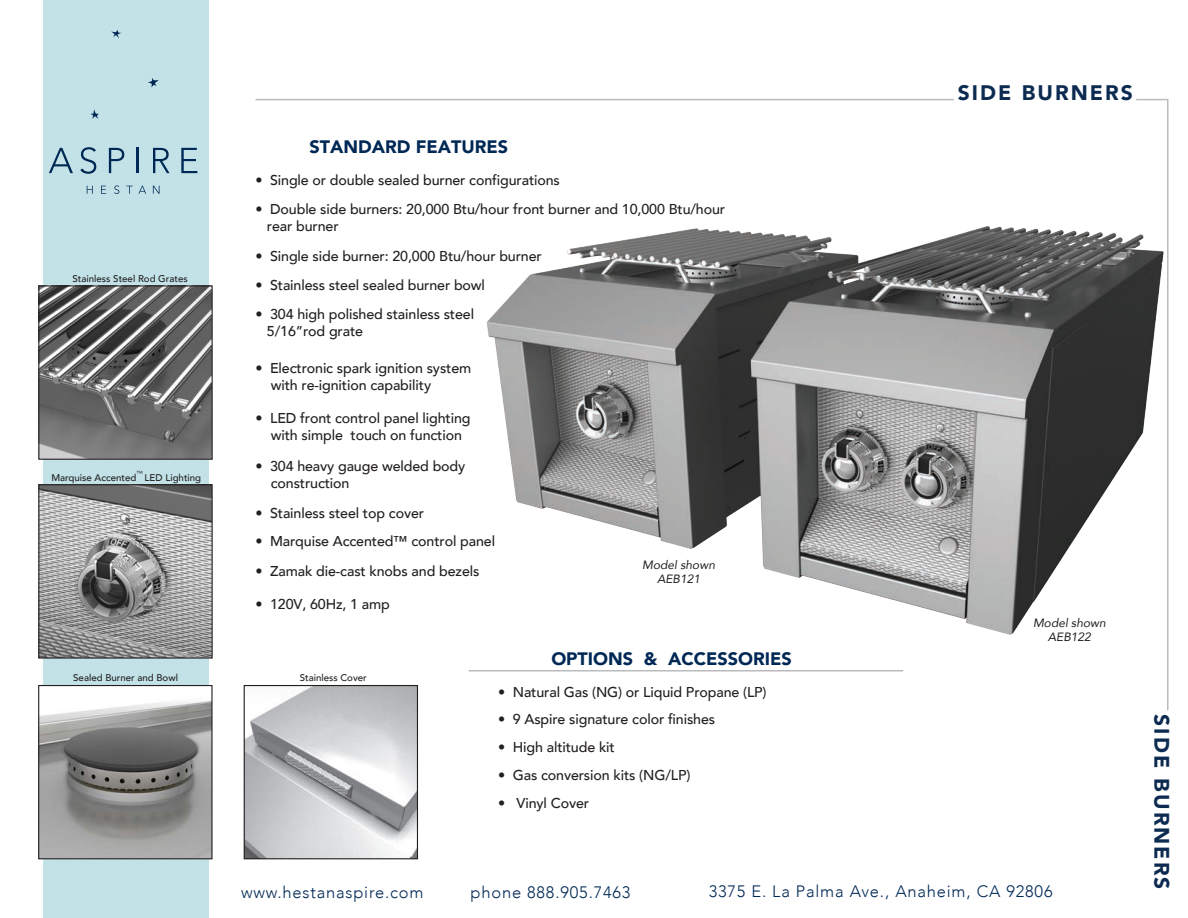
<style>
.page{position:relative;width:1188px;height:918px;background:#fff}
.page>*{position:absolute;margin:0;border:0;box-sizing:border-box;transform-origin:0 0}
.t1{font:900 21px "Avenir";letter-spacing:.1em;color:#0d2b51}
.t2{font:900 18px "Avenir";color:#002855}
.t3{font:300 16.5px "Avenir";letter-spacing:.05em;color:#002855}
.t4{font:500 14.25px/17.1px "Avenir";letter-spacing:-.01em;color:#231f20}
.t5{font:italic 12px/14.4px "Avenir";color:#231f20;text-align:center}
.t6{font:500 9.75px "Avenir";color:#231f20}
.t7{font:5.25px "Absara Sans OT";color:#231f20}
</style>
<div class="page">
<div style="left:43px;top:0;width:165px;height:918px;background:#c2e2e8"></div>
<svg style="left:49px;top:148px;width:24px;height:25px"></svg>
<svg style="left:80px;top:147px;width:16px;height:27px"></svg>
<svg style="left:109px;top:148px;width:15px;height:25px"></svg>
<hr style="left:137px;top:148px;width:2px;height:25px;background:#002855">
<svg style="left:153px;top:148px;width:17px;height:25px"></svg>
<svg style="left:181px;top:148px;width:16px;height:25px"></svg>
<svg style="left:87px;top:186px;width:6px;height:8px"></svg>
<svg style="left:101px;top:186px;width:5px;height:8px"></svg>
<svg style="left:114px;top:185px;width:5px;height:9px"></svg>
<svg style="left:126px;top:186px;width:20px;height:8px"></svg>
<svg style="left:153px;top:186px;width:7px;height:8px"></svg>
<svg style="left:90px;top:109px;width:9px;height:10px"></svg>
<svg style="left:147px;top:78px;width:12px;height:9px"></svg>
<svg style="left:111px;top:30px;width:11px;height:8px"></svg>
<img style="left:40px;top:687px;width:171px;height:170px">
<img style="left:40px;top:486px;width:171px;height:171px">
<img style="left:40px;top:287px;width:171px;height:171px">
<img style="left:246px;top:687px;width:170px;height:170px">
<div style="left:38px;top:484px;width:175px;height:175px;border:1px solid #231f20"></div>
<div style="left:38px;top:685px;width:175px;height:174px;border:1px solid #231f20"></div>
<div style="left:38px;top:285px;width:175px;height:175px;border:1px solid #231f20"></div>
<div style="left:244px;top:685px;width:174px;height:174px;border:1px solid #231f20"></div>
<img style="left:486px;top:226px;width:678px;height:409px">
<hr style="left:469px;top:670px;width:434px;height:2px;background:#babbbe">
<hr style="left:255px;top:99px;width:699px;height:1px;background:#babbbe">
<hr style="left:1136px;top:99px;width:32px;height:1px;background:#babbbe">
<hr style="left:1167px;top:99px;width:2px;height:611px;background:#babbbe">
<p class="t2" style="left:310px;top:132px;width:200px">STANDARD FEATURES</p>
<p class="t6" style="left:73px;top:270px;width:117px">Stainless Steel Rod Grates</p>
<p class="t7" style="left:137px;top:469px;width:8px">™</p>
<p class="t6" style="left:51px;top:469px;width:151px">Marquise Accented LED Lighting</p>
<p class="t4" style="left:255px;top:171px;width:306px">• Single or double sealed burner configurations</p>
<p class="t4" style="left:267px;top:200px;width:460px;text-indent:-12px">• Double side burners: 20,000 Btu/hour front burner and 10,000 Btu/hour rear burner</p>
<p class="t4" style="left:255px;top:246px;width:288px">• Single side burner: 20,000 Btu/hour burner</p>
<p class="t4" style="left:255px;top:276px;width:231px">• Stainless steel sealed burner bowl</p>
<p class="t4" style="left:267px;top:304px;width:209px;text-indent:-12px">• 304 high polished stainless steel<br>5/16”rod grate</p>
<p class="t4" style="left:271px;top:359px;width:202px;text-indent:-15px">• Electronic spark ignition system with re-ignition capability</p>
<p class="t4" style="left:255px;top:408px;width:217px;text-align:center">• LED front control panel lighting with simple touch on function</p>
<p class="t4" style="left:271px;top:457px;width:196px;text-indent:-15px">• 304 heavy gauge welded body construction</p>
<p class="t4" style="left:255px;top:503px;width:170px">• Stainless steel top cover</p>
<p class="t4" style="left:255px;top:532px;width:241px">• Marquise Accented™ control panel</p>
<p class="t4" style="left:255px;top:561px;width:226px">• Zamak die-cast knobs and bezels</p>
<p class="t4" style="left:255px;top:595px;width:136px">• 120V, 60Hz, 1 amp</p>
<p class="t5" style="left:642px;top:557px;width:74px">Model shown<br>AEB121</p>
<p class="t2" style="left:551px;top:643px;width:242px">OPTIONS &amp; ACCESSORIES</p>
<p class="t6" style="left:73px;top:669px;width:106px">Sealed Burner and Bowl</p>
<p class="t6" style="left:300px;top:669px;width:69px">Stainless Cover</p>
<p class="t4" style="left:498px;top:682px;width:270px">• Natural Gas (NG) or Liquid Propane (LP)</p>
<p class="t4" style="left:498px;top:710px;width:219px">• 9 Aspire signature color finishes</p>
<p class="t4" style="left:498px;top:738px;width:118px">• High altitude kit</p>
<p class="t4" style="left:498px;top:766px;width:194px">• Gas conversion kits (NG/LP)</p>
<p class="t4" style="left:498px;top:793px;width:93px">• Vinyl Cover</p>
<h1 class="t1" style="left:958px;top:74px;width:177px">SIDE BURNERS</h1>
<p class="t5" style="left:1033px;top:615px;width:74px">Model shown<br>AEB122</p>
<p class="t3" style="left:241px;top:882px;width:184px">www.hestanaspire.com</p>
<p class="t3" style="left:470px;top:882px;width:162px">phone 888.905.7463</p>
<p class="t3" style="left:709px;top:882px;width:345px">3375 E. La Palma Ave., Anaheim, CA 92806</p>
<h1 class="t1" style="left:1180px;top:714px;width:177px;rotate:90deg">SIDE BURNERS</h1>
</div>
